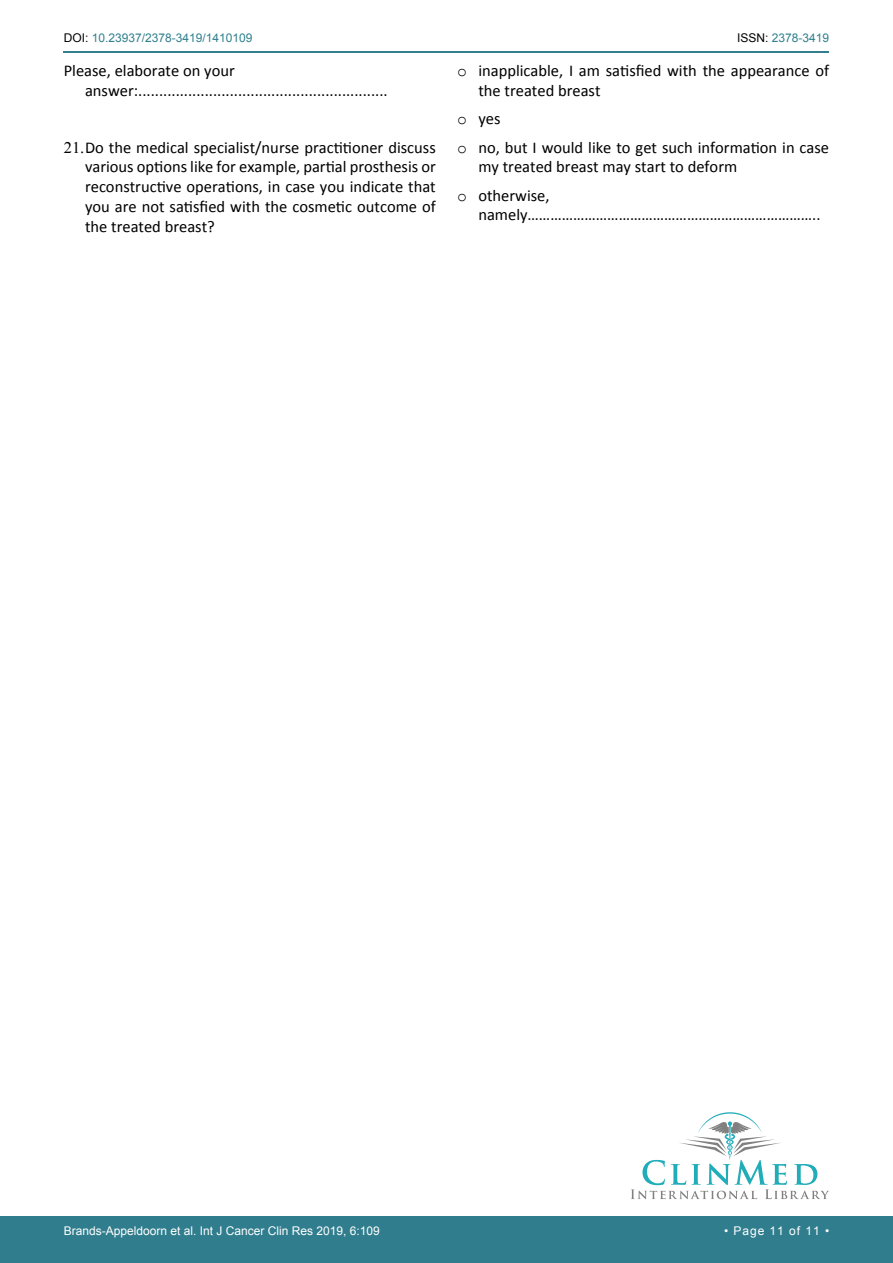
<style>
.page{position:relative;width:893px;height:1263px;background:#fff}
.page>*{position:absolute;margin:0;border:0;box-sizing:border-box;transform-origin:0 0}
.t1{font:16.5px/19.8px "Calibri";color:#000}
.t2{font:12px "Arial";color:#fff}
.t3{font:12px "Arial";color:#30808d}
.t4{font:12px "Arial";letter-spacing:.08em;color:#fff}
.s1{color:#000}
.s2{font-family:"Courier New"}
</style>
<div class="page">
<hr style="left:64px;top:51px;width:765px;height:2px;background:#30808d">
<div style="left:0;top:1217px;width:893px;height:46px;background:#307d8d"></div>
<svg style="left:631px;top:1112px;width:198px;height:87px"></svg>
<p class="t3" style="left:64px;top:30px;width:190px"><span class="s1">DOI:</span> 10.23937/2378-3419/1410109</p>
<p class="t3" style="left:737px;top:30px;width:94px"><span class="s1">ISSN:</span> 2378-3419</p>
<p class="t1" style="left:85px;top:61px;width:304px;text-indent:-21px">Please, elaborate on your answer:............................................................</p>
<p class="t1" style="left:85px;top:137px;width:352px;text-align:justify">Do the medical specialist/nurse practitioner discuss various options like for example, partial prosthesis or reconstructive operations, in case you indicate that you are not satisfied with the cosmetic outcome of the treated breast?</p>
<p class="t1" style="left:478px;top:61px;width:352px;text-indent:-21px"><span class="s2">o</span> inapplicable, I am satisfied with the appearance of the treated breast</p>
<p class="t1" style="left:457px;top:105px;width:374px;line-height:28.3px"><span class="s2">o</span> yes<br><span class="s2">o</span> no, but I would like to get such information in case</p>
<p class="t1" style="left:457px;top:153px;width:282px;line-height:28.3px;text-indent:21px">my treated breast may start to deform <span class="s2">o</span> otherwise,</p>
<p class="t1" style="left:478px;top:205px;width:344px">namely…………………………………………………………………..</p>
<p class="t2" style="left:64px;top:1223px;width:318px">Brands-Appeldoorn et al. Int J Cancer Clin Res 2019, 6:109</p>
<p class="t4" style="left:724px;top:1223px;width:107px">• Page 11 of 11 •</p>
</div>
